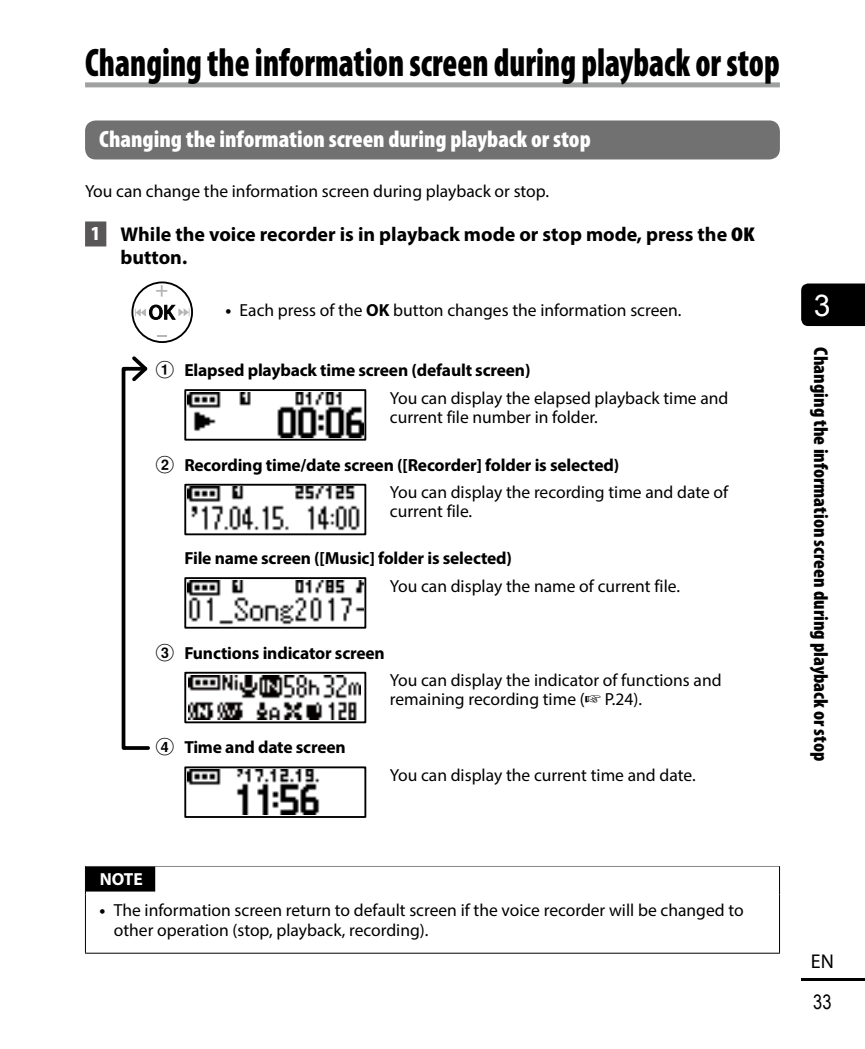
<style>
.page{position:relative;width:865px;height:1049px;background:#fff}
.page>*{position:absolute;margin:0;border:0;box-sizing:border-box;transform-origin:0 0}
.t1{font:900 condensed 40px "Myriad Pro";color:#000;scale:.84 1}
.t2{font:30px "Arial";color:#fff}
.t3{font:900 condensed 23.75px "Myriad Pro";color:#fff}
.t4{font:700 20px/22.5px "Myriad Pro";color:#000}
.t5{font:900 condensed 20px "Myriad Pro";color:#000}
.t6{font:20px "Arial Narrow";color:#000}
.t7{font:20px "Myriad Pro";color:#000}
.t8{font:17.5px/18.8px "Myriad Pro";color:#000}
.t9{font:700 17.5px/27.8px "Myriad Pro";letter-spacing:-.01em;color:#000}
.t10{font:700 17.5px "Myriad Pro";color:#fff}
.s1{font-weight:900;font-stretch:condensed;color:#fff}
.s2{font-weight:900;font-stretch:condensed}
.s3{font-weight:700}
.s4{font-family:"Circl Posi A2";font-weight:400}
.s5{font-weight:400}
</style>
<div class="page">
<div style="left:801px;top:283px;width:64px;height:43px;background:#000"></div>
<hr style="left:801px;top:978px;width:64px;height:3px;background:#000">
<div style="left:85px;top:120px;width:695px;height:39px;background:#727171;border-radius:11px"></div>
<div style="left:85px;top:221px;width:21px;height:25px;background:#595757"></div>
<div style="left:131px;top:281px;width:62px;height:62px;border:2px solid #000;border-radius:50%"></div>
<svg style="left:156px;top:285px;width:11px;height:12px"></svg>
<svg style="left:157px;top:335px;width:10px;height:2px"></svg>
<svg style="left:135px;top:304px;width:54px;height:16px"></svg>
<div style="left:184px;top:389px;width:182px;height:52px;border:2px solid #000"></div>
<img style="left:188px;top:392px;width:175px;height:45px">
<div style="left:184px;top:484px;width:182px;height:51px;border:2px solid #000"></div>
<img style="left:188px;top:487px;width:172px;height:44px">
<div style="left:184px;top:577px;width:182px;height:52px;border:2px solid #000"></div>
<img style="left:188px;top:580px;width:175px;height:45px">
<div style="left:184px;top:672px;width:182px;height:51px;border:2px solid #000"></div>
<img style="left:188px;top:675px;width:172px;height:45px">
<div style="left:184px;top:766px;width:182px;height:52px;border:2px solid #000"></div>
<img style="left:188px;top:769px;width:132px;height:45px">
<svg style="left:85px;top:866px;width:1px;height:28px"></svg>
<svg style="left:779px;top:866px;width:1px;height:28px"></svg>
<hr style="left:85px;top:894px;width:1px;height:59px;background:#000">
<hr style="left:779px;top:894px;width:1px;height:59px;background:#000">
<hr style="left:85px;top:953px;width:695px;height:1px;background:#000">
<hr style="left:86px;top:866px;width:693px;height:1px;background:#898989">
<div style="left:86px;top:866px;width:69px;height:25px;background:#000"></div>
<div style="left:85px;top:82px;width:695px;height:5px;background:#9fa0a0"></div>
<svg style="left:121px;top:356px;width:29px;height:394px"></svg>
<h1 class="t1" style="left:85px;top:37px;width:828px">Changing the information screen during playback or stop</h1>
<h3 class="t3" style="left:99px;top:124px;width:493px">Changing the information screen during playback or stop</h3>
<p class="t8" style="left:85px;top:182px;width:465px">You can change the information screen during playback or stop.</p>
<p class="t4" style="left:120px;top:222px;width:635px;text-indent:-29px"><span class="s1">1</span> While the voice recorder is in playback mode or stop mode, press the <span class="s2">OK </span>button.</p>
<p class="t8" style="left:225px;top:300px;width:457px"><span class="s3">•</span> Each press of the <span class="s3">OK</span> button changes the information screen.</p>
<p class="t9" style="left:390px;top:356px;width:340px;text-indent:-234px"><span class="s4">1</span> Elapsed playback time screen (default screen)<br><span class="s5">You can display the elapsed playback time and</span></p>
<p class="t8" style="left:390px;top:407px;width:209px">current file number in folder.</p>
<p class="t9" style="left:390px;top:450px;width:340px;text-indent:-234px"><span class="s4">2</span> Recording time/date screen ([Recorder] folder is selected)<br><span class="s5">You can display the recording time and date of</span></p>
<p class="t8" style="left:390px;top:502px;width:84px">current file.</p>
<p class="t9" style="left:184px;top:544px;width:329px">File name screen ([Music] folder is selected)</p>
<p class="t8" style="left:390px;top:576px;width:291px">You can display the name of current file.</p>
<p class="t9" style="left:156px;top:638px;width:230px"><span class="s4">3</span> Functions indicator screen</p>
<p class="t9" style="left:156px;top:733px;width:191px"><span class="s4">4</span> Time and date screen</p>
<p class="t8" style="left:390px;top:671px;width:333px">You can display the indicator of functions and remaining recording time (☞ P.24).</p>
<p class="t8" style="left:390px;top:765px;width:307px">You can display the current time and date.</p>
<h2 class="t2" style="left:814px;top:286px;width:18px">3</h2>
<p class="t5" style="left:833px;top:347px;width:415px;rotate:90deg">Changing the information screen during playback or stop</p>
<p class="t10" style="left:100px;top:868px;width:45px">NOTE</p>
<p class="t8" style="left:114px;top:900px;width:631px;line-height:20px;text-indent:-14px"><span class="s3">•</span> The information screen return to default screen if the voice recorder will be changed to other operation (stop, playback, recording).</p>
<p class="t7" style="left:811px;top:948px;width:25px">EN</p>
<p class="t6" style="left:813px;top:988px;width:20px">33</p>
</div>
